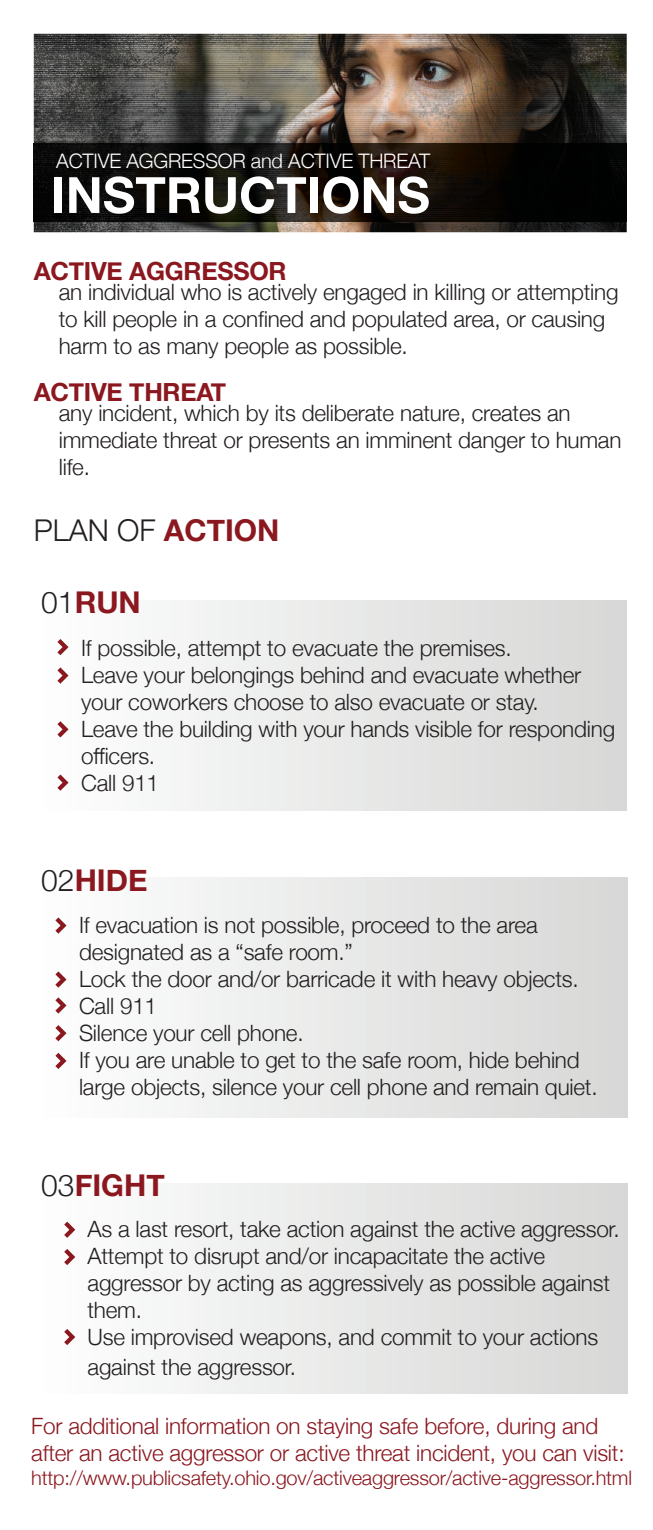
<style>
.page{position:relative;width:653px;height:1530px;background:#fff}
.page>*{position:absolute;margin:0;border:0;box-sizing:border-box;transform-origin:0 0}
.t1{font:700 50px "Helvetica Neue";color:#fff}
.t2{font:700 30px "Helvetica Neue";color:#8b171f}
.t3{font:300 30px "Helvetica Neue";color:#231f20}
.t4{font:700 25px "Helvetica Neue";letter-spacing:-.01em;color:#8b171f}
.t5{font:300 22.5px/27px "Helvetica Neue";letter-spacing:-.01em;color:#231f20}
.t6{font:300 22.5px/27px "Helvetica Neue";letter-spacing:-.01em;color:#8b171f}
.t7{font:300 20px "Helvetica Neue";letter-spacing:-.01em;color:#8b171f}
.t8{font:300 20px "Helvetica Neue";letter-spacing:-.01em;color:#fff}
.s1{font-weight:700;color:#8b171f}
.s2{font-weight:300;color:#231f20}
</style>
<div class="page">
<div style="left:34px;top:878px;width:593px;height:240px;background:linear-gradient(to right,#fefefe,#d7d7d6)"></div>
<div style="left:34px;top:1183px;width:593px;height:211px;background:linear-gradient(to right,#fefefe,#d7d7d6)"></div>
<div style="left:33px;top:600px;width:593px;height:211px;background:linear-gradient(to right,#fefefe,#d7d7d6)"></div>
<img style="left:34px;top:34px;width:592px;height:198px">
<hr style="left:33px;top:143px;width:1px;height:79px;background:#4b4c4d">
<img style="left:34px;top:143px;width:592px;height:79px">
<svg style="left:55px;top:997px;width:11px;height:17px"></svg>
<svg style="left:55px;top:1025px;width:11px;height:16px"></svg>
<svg style="left:55px;top:1053px;width:11px;height:16px"></svg>
<svg style="left:55px;top:917px;width:11px;height:17px"></svg>
<svg style="left:55px;top:971px;width:11px;height:17px"></svg>
<svg style="left:57px;top:721px;width:11px;height:16px"></svg>
<svg style="left:57px;top:775px;width:11px;height:16px"></svg>
<svg style="left:57px;top:639px;width:11px;height:16px"></svg>
<svg style="left:57px;top:667px;width:11px;height:17px"></svg>
<svg style="left:64px;top:1329px;width:11px;height:16px"></svg>
<svg style="left:64px;top:1222px;width:11px;height:16px"></svg>
<svg style="left:64px;top:1249px;width:11px;height:16px"></svg>
<p class="t8" style="left:56px;top:145px;width:375px">ACTIVE AGGRESSOR and ACTIVE THREAT</p>
<h1 class="t1" style="left:51px;top:156px;width:380px">INSTRUCTIONS</h1>
<p class="t4" style="left:34px;top:251px;width:254px">ACTIVE AGGRESSOR</p>
<p class="t5" style="left:59px;top:277px;width:561px">an individual who is actively engaged in killing or attempting to kill people in a confined and populated area, or causing harm to as many people as possible.</p>
<p class="t4" style="left:34px;top:372px;width:194px">ACTIVE THREAT</p>
<p class="t5" style="left:59px;top:398px;width:564px">any incident, which by its deliberate nature, creates an immediate threat or presents an imminent danger to human life.</p>
<h2 class="t3" style="left:34px;top:506px;width:247px">PLAN OF <span class="s1">ACTION</span></h2>
<h2 class="t2" style="left:41px;top:579px;width:101px"><span class="s2">01</span>RUN</h2>
<p class="t5" style="left:81px;top:632px;width:535px">If possible, attempt to evacuate the premises.<br>Leave your belongings behind and evacuate whether your coworkers choose to also evacuate or stay.<br>Leave the building with your hands visible for responding officers.<br>Call 911</p>
<h2 class="t2" style="left:41px;top:857px;width:108px"><span class="s2">02</span>HIDE</h2>
<p class="t5" style="left:79px;top:910px;width:520px">If evacuation is not possible, proceed to the area designated as a “safe room.”<br>Lock the door and/or barricade it with heavy objects.<br>Call 911<br>Silence your cell phone.<br>If you are unable to get to the safe room, hide behind large objects, silence your cell phone and remain quiet.</p>
<h2 class="t2" style="left:41px;top:1162px;width:125px"><span class="s2">03</span>FIGHT</h2>
<p class="t5" style="left:87px;top:1214px;width:533px">As a last resort, take action against the active aggressor.<br>Attempt to disrupt and/or incapacitate the active aggressor by acting as aggressively as possible against them.<br>Use improvised weapons, and commit to your actions</p>
<p class="t5" style="left:87px;top:1352px;width:210px">against the aggressor.</p>
<p class="t6" style="left:31px;top:1410px;width:594px">For additional information on staying safe before, during and after an active aggressor or active threat incident, you can visit:</p>
<p class="t7" style="left:31px;top:1461px;width:602px">http://www.publicsafety.ohio.gov/activeaggressor/active-aggressor.html</p>
</div>
